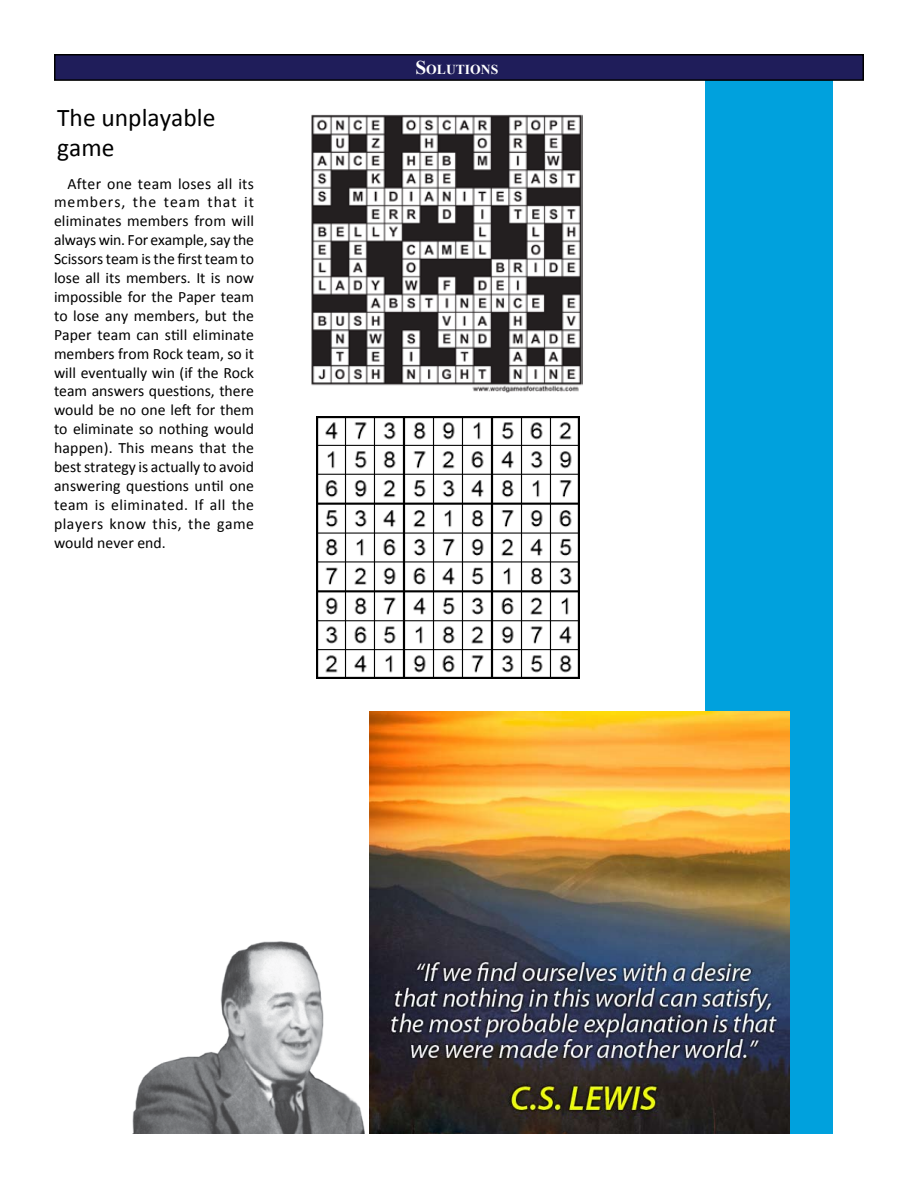
<style>
.page{position:relative;width:918px;height:1188px;background:#fff}
.page>*{position:absolute;margin:0;border:0;box-sizing:border-box;transform-origin:0 0}
.t1{font:25.5px/30.6px "Calibri";color:#000}
.t2{font:15.75px/18.9px "Calibri";letter-spacing:.03em;color:#000;text-align:justify}
.t3{font:700 13.65px "Times New Roman";color:#fff}
.s1{font-size:19.5px}
</style>
<div class="page">
<div style="left:705px;top:74px;width:127px;height:1060px;background:#00a1dd"></div>
<div style="left:55px;top:55px;width:808px;height:25px;background:#1f1d5a"></div>
<div style="left:54px;top:54px;width:810px;height:27px;border:2px solid #000"></div>
<img style="left:132px;top:941px;width:233px;height:193px">
<img style="left:369px;top:711px;width:421px;height:423px">
<img style="left:311px;top:114px;width:271px;height:278px">
<img style="left:317px;top:416px;width:262px;height:263px">
<h1 class="t1" style="left:57px;top:102px;width:160px">The unplayable game</h1>
<p class="t2" style="left:54px;top:174px;width:202px;text-indent:14px">After one team loses all its members, the team that it eliminates members from will always win. For example, say the Scissors team is the first team to lose all its members. It is now impossible for the Paper team to lose any members, but the Paper team can still eliminate members from Rock team, so it will eventually win (if the Rock team answers questions, there would be no one left for them to eliminate so nothing would happen). This means that the best strategy is actually to avoid answering questions until one team is eliminated. If all the players know this, the game would never end.</p>
<p class="t3" style="left:415px;top:60px;width:83px"><span class="s1">S</span>OLUTIONS</p>
</div>
